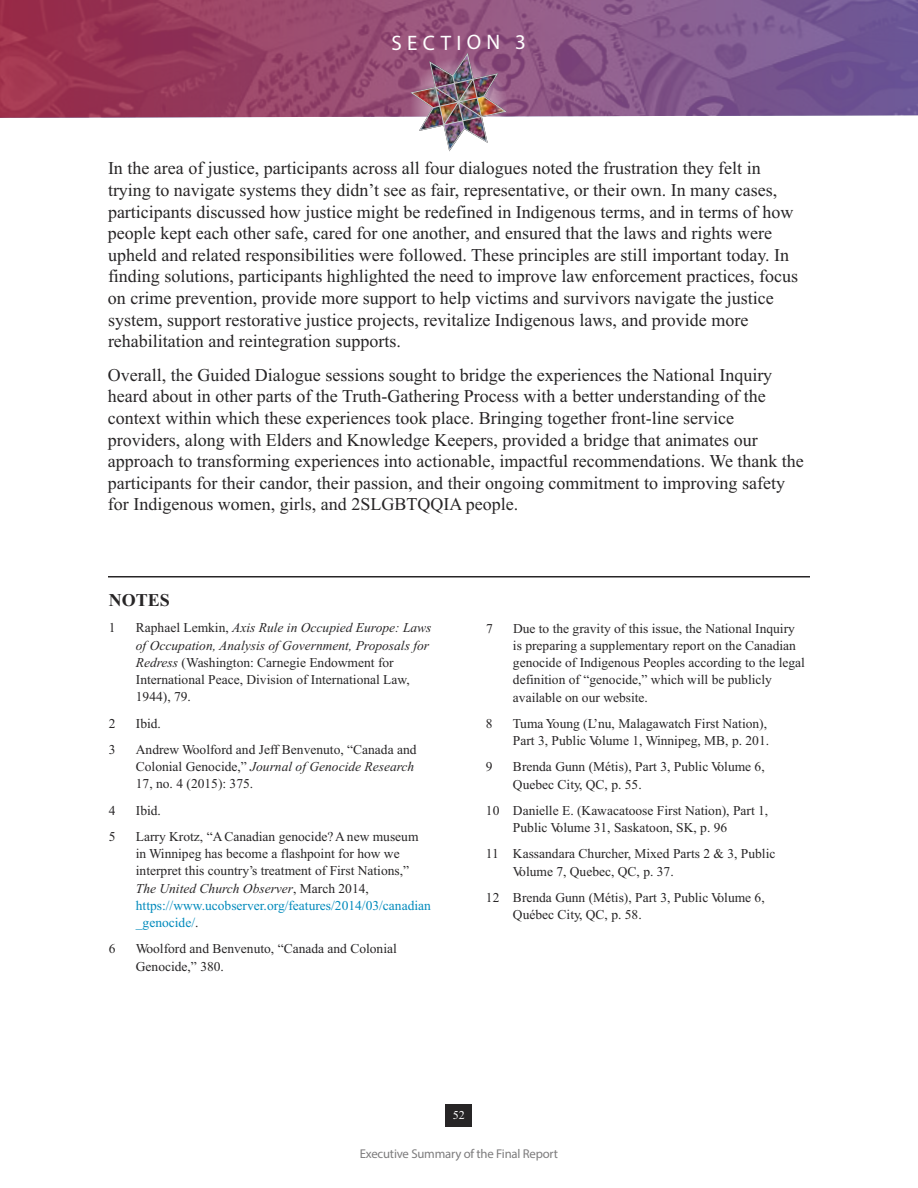
<style>
.page{position:relative;width:918px;height:1188px;background:#fff}
.page>*{position:absolute;margin:0;border:0;box-sizing:border-box;transform-origin:0 0}
.t1{font:21px "Myriad Pro";letter-spacing:.245em;color:#fff}
.t2{font:18px/21.6px "Times New Roman";color:#272526}
.t3{font:700 18px "Times New Roman";color:#272526}
.t4{font:13.5px/17.2px "Times New Roman";color:#272526}
.t5{font:12.75px "Myriad Pro";letter-spacing:-.015em;color:#7d7c7d}
.t6{font:12px "Times New Roman";color:#fff}
.s1{font-style:italic}
.s2{color:#008abc}
</style>
<div class="page">
<svg style="left:0;top:0;width:918px;height:118px;background:#8d4d78"></svg>
<div style="left:446px;top:1104px;width:26px;height:23px;background:#272526"></div>
<div style="left:410px;top:57px;width:98px;height:98px;background:#fff"></div>
<img style="left:410px;top:52px;width:97px;height:100px">
<hr style="left:108px;top:576px;width:702px;height:2px;background:#272526">
<p class="t1" style="left:392px;top:35px;width:136px">SECTION 3</p>
<p class="t2" style="left:108px;top:157px;width:692px">In the area of justice, participants across all four dialogues noted the frustration they felt in trying to navigate systems they didn’t see as fair, representative, or their own. In many cases, participants discussed how justice might be redefined in Indigenous terms, and in terms of how people kept each other safe, cared for one another, and ensured that the laws and rights were upheld and related responsibilities were followed. These principles are still important today. In finding solutions, participants highlighted the need to improve law enforcement practices, focus on crime prevention, provide more support to help victims and survivors navigate the justice system, support restorative justice projects, revitalize Indigenous laws, and provide more rehabilitation and reintegration supports.</p>
<p class="t2" style="left:108px;top:364px;width:697px">Overall, the Guided Dialogue sessions sought to bridge the experiences the National Inquiry heard about in other parts of the Truth-Gathering Process with a better understanding of the context within which these experiences took place. Bringing together front-line service providers, along with Elders and Knowledge Keepers, provided a bridge that animates our approach to transforming experiences into actionable, impactful recommendations. We thank the participants for their candor, their passion, and their ongoing commitment to improving safety for Indigenous women, girls, and 2SLGBTQQIA people.</p>
<p class="t3" style="left:109px;top:589px;width:63px">NOTES</p>
<p class="t4" style="left:109px;top:619px;width:8px">1</p>
<p class="t4" style="left:136px;top:619px;width:297px">Raphael Lemkin, <span class="s1">Axis Rule in Occupied Europe: Laws of Occupation, Analysis of Government, Proposals for Redress</span> (Washington: Carnegie Endowment for International Peace, Division of International Law, 1944), 79.</p>
<p class="t4" style="left:109px;top:714px;width:8px">2</p>
<p class="t4" style="left:136px;top:714px;width:27px">Ibid.</p>
<p class="t4" style="left:109px;top:741px;width:8px">3</p>
<p class="t4" style="left:136px;top:741px;width:282px">Andrew Woolford and Jeff Benvenuto, “Canada and<br>Colonial Genocide,” <span class="s1">Journal of Genocide Research<br></span>17, no. 4 (2015): 375.</p>
<p class="t4" style="left:109px;top:801px;width:8px">4</p>
<p class="t4" style="left:136px;top:801px;width:27px">Ibid.</p>
<p class="t4" style="left:109px;top:828px;width:8px">5</p>
<p class="t4" style="left:136px;top:828px;width:297px">Larry Krotz, “ACanadian genocide?Anew museum in Winnipeg has become a flashpoint for how we interpret this country’s treatment of First Nations,” <span class="s1">The United Church Observer</span>, March 2014, <span class="s2">https://www.ucobserver.org/features/2014/03/canadian _genocide/</span>.</p>
<p class="t4" style="left:109px;top:940px;width:8px">6</p>
<p class="t4" style="left:136px;top:940px;width:263px">Woolford and Benvenuto, “Canada and Colonial<br>Genocide,” 380.</p>
<p class="t4" style="left:486px;top:619px;width:8px">7</p>
<p class="t4" style="left:513px;top:619px;width:294px">Due to the gravity of this issue, the National Inquiry is preparing a supplementary report on the Canadian genocide of Indigenous Peoples according to the legal definition of “genocide,” which will be publicly available on our website.</p>
<p class="t4" style="left:486px;top:715px;width:8px">8</p>
<p class="t4" style="left:513px;top:715px;width:258px">Tuma Young (L’nu, Malagawatch First Nation),<br>Part 3, Public Volume 1, Winnipeg, MB, p. 201.</p>
<p class="t4" style="left:486px;top:758px;width:8px">9</p>
<p class="t4" style="left:513px;top:758px;width:253px">Brenda Gunn (Métis), Part 3, Public Volume 6,<br>Quebec City, QC, p. 55.</p>
<p class="t4" style="left:513px;top:802px;width:257px;text-indent:-27px">10 Danielle E. (Kawacatoose First Nation), Part 1,<br>Public Volume 31, Saskatoon, SK, p. 96</p>
<p class="t4" style="left:513px;top:845px;width:264px;text-indent:-27px">11 Kassandara Churcher, Mixed Parts 2 &amp; 3, Public<br>Volume 7, Quebec, QC, p. 37.</p>
<p class="t4" style="left:513px;top:889px;width:253px;text-indent:-27px">12 Brenda Gunn (Métis), Part 3, Public Volume 6,<br>Québec City, QC, p. 58.</p>
<p class="t6" style="left:453px;top:1108px;width:13px">52</p>
<p class="t5" style="left:360px;top:1149px;width:200px">Executive Summary of the Final Report</p>
</div>
